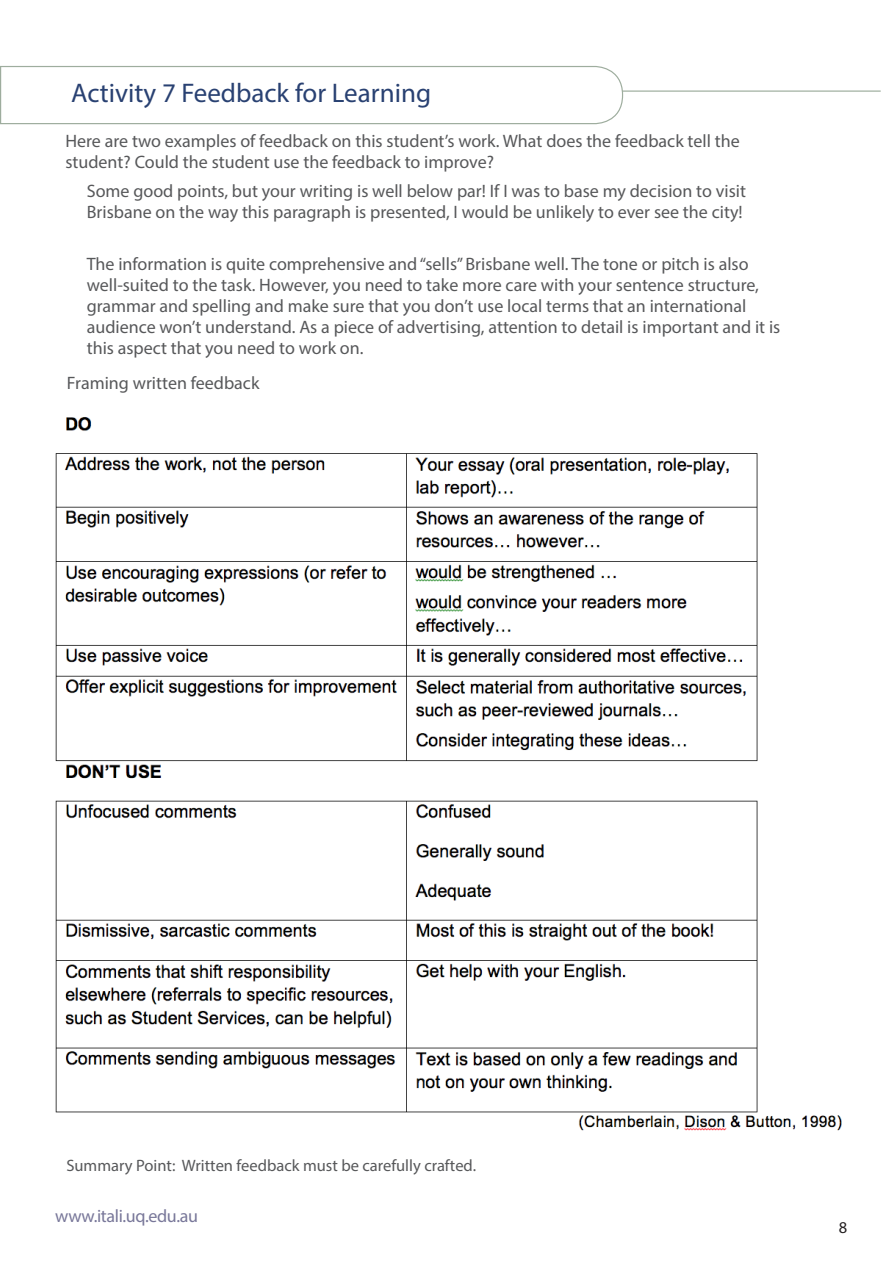
<style>
.page{position:relative;width:893px;height:1263px;background:#fff}
.page>*{position:absolute;margin:0;border:0;box-sizing:border-box;transform-origin:0 0}
.a_Heading{font:27px "Myriad Pro";color:#294172}
.a_BODY_TEXT{font:18px/21px "Myriad Pro";color:#57585a}
.t1{font:18px "Myriad Pro";letter-spacing:-.02em;color:#787799}
.t2{font:16.5px "Myriad Pro";color:#57585a}
.t3{font:16.5px "Myriad Pro";color:#231f20}
</style>
<div class="page">
<hr style="left:103px;top:90px;width:778px;height:2px;background:#9ead9e">
<svg style="left:0;top:66px;width:624px;height:59px"></svg>
<img style="left:55px;top:417px;width:787px;height:714px">
<p class="a_Heading" style="left:71px;top:76px;width:361px">Activity 7 Feedback for Learning</p>
<p class="a_BODY_TEXT" style="left:65px;top:130px;width:676px">Here are two examples of feedback on this student’s work. What does the feedback tell the student? Could the student use the feedback to improve?</p>
<p class="a_BODY_TEXT" style="left:87px;top:180px;width:661px">Some good points, but your writing is well below par! If I was to base my decision to visit<br>Brisbane on the way this paragraph is presented, I would be unlikely to ever see the city!</p>
<p class="a_BODY_TEXT" style="left:87px;top:253px;width:695px">The information is quite comprehensive and “sells” Brisbane well. The tone or pitch is also well-suited to the task. However, you need to take more care with your sentence structure, grammar and spelling and make sure that you don’t use local terms that an international audience won’t understand. As a piece of advertising, attention to detail is important and it is this aspect that you need to work on.</p>
<p class="a_BODY_TEXT" style="left:67px;top:372px;width:194px">Framing written feedback</p>
<p class="t2" style="left:66px;top:1155px;width:411px">Summary Point: Written feedback must be carefully crafted.</p>
<p class="t1" style="left:55px;top:1205px;width:144px">www.itali.uq.edu.au</p>
<p class="t3" style="left:839px;top:1217px;width:10px">8</p>
</div>
